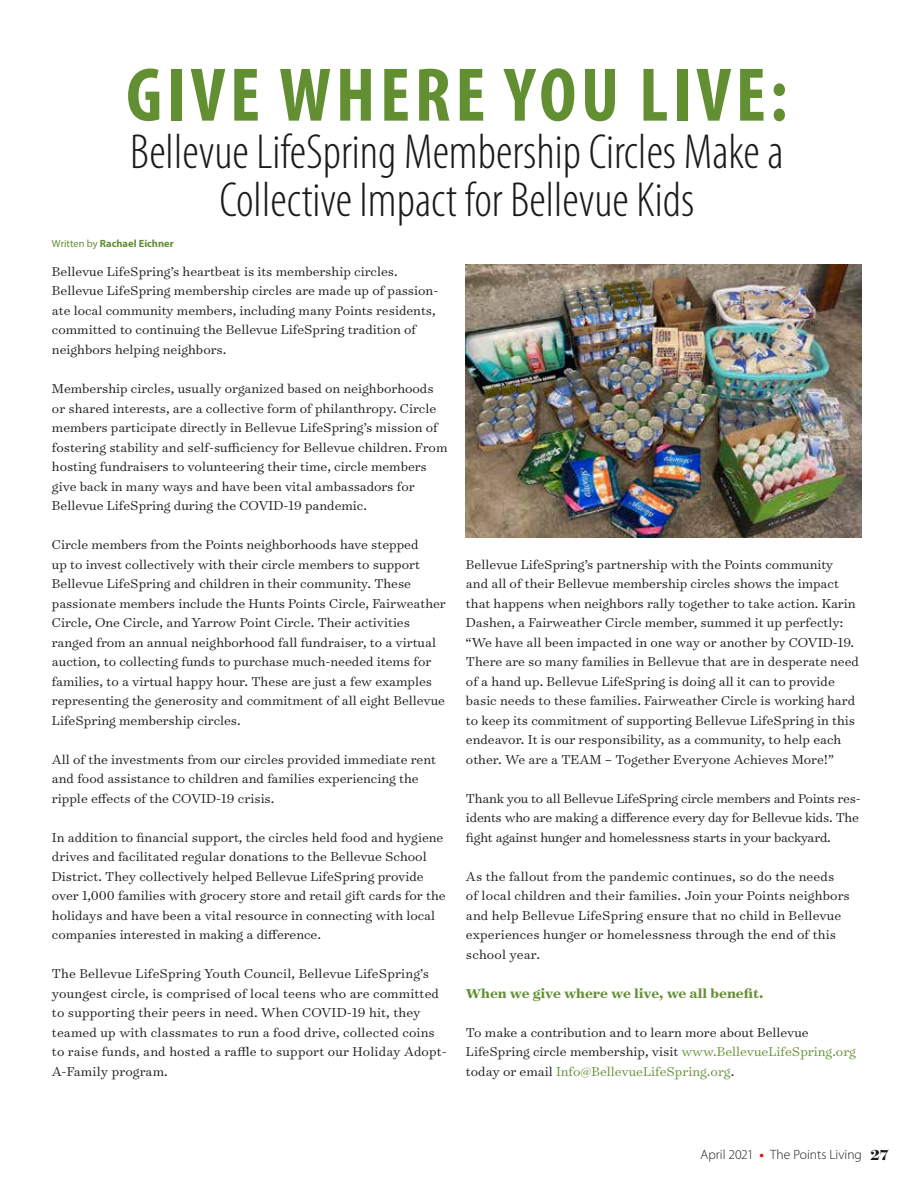
<style>
.page{position:relative;width:916px;height:1187px;background:#fff}
.page>*{position:absolute;margin:0;border:0;box-sizing:border-box;transform-origin:0 0}
.t1{font:700 condensed 76.65px "Myriad Pro";letter-spacing:.06em;color:#638f33}
.t2{font:300 condensed 49.5px/48px "Myriad Pro";color:#1c1b1a;text-align:center}
.t3{font:300 14.7px/19.5px "Surveyor Text";color:#1c1b1a}
.t4{font:700 14.7px "Surveyor Text";color:#638f33}
.t5{font:300 13.5px "Myriad Pro";color:#1c1b1a}
.t6{font:700 10.5px "Myriad Pro";color:#638f33}
.s1{font-weight:400}
.s2{color:#638f33}
.s3{font-weight:700;color:#e50d15}
.s4{font-family:"Surveyor Display";font-weight:700;font-size:16.5px}
</style>
<div class="page">
<img style="left:466px;top:264px;width:396px;height:273px">
<h1 class="t1" style="left:126px;top:47px;width:663px">GIVE WHERE YOU LIVE:</h1>
<h2 class="t2" style="left:130px;top:127px;width:655px">Bellevue LifeSpring Membership Circles Make a<br>Collective Impact for Bellevue Kids</h2>
<p class="t6" style="left:52px;top:236px;width:123px"><span class="s1">Written by</span> Rachael Eichner</p>
<p class="t3" style="left:52px;top:261px;width:388px">Bellevue LifeSpring’s heartbeat is its membership circles.<br>Bellevue LifeSpring membership circles are made up of passion&shy;ate local community members, including many Points residents, committed to continuing the Bellevue LifeSpring tradition of neighbors helping neighbors.</p>
<p class="t3" style="left:52px;top:378px;width:397px">Membership circles, usually organized based on neighborhoods or shared interests, are a collective form of philanthropy. Circle members participate directly in Bellevue LifeSpring’s mission of fostering stability and self-sufficiency for Bellevue children. From hosting fundraisers to volunteering their time, circle members give back in many ways and have been vital ambassadors for Bellevue LifeSpring during the COVID-19 pandemic.</p>
<p class="t3" style="left:52px;top:534px;width:395px">Circle members from the Points neighborhoods have stepped<br>up to invest collectively with their circle members to support Bellevue LifeSpring and children in their community. These passionate members include the Hunts Points Circle, Fairweather Circle, One Circle, and Yarrow Point Circle. Their activities ranged from an annual neighborhood fall fundraiser, to a virtual auction, to collecting funds to purchase much-needed items for families, to a virtual happy hour. These are just a few examples representing the generosity and commitment of all eight Bellevue LifeSpring membership circles.</p>
<p class="t3" style="left:52px;top:748px;width:386px">All of the investments from our circles provided immediate rent and food assistance to children and families experiencing the ripple effects of the COVID-19 crisis.</p>
<p class="t3" style="left:52px;top:826px;width:395px">In addition to financial support, the circles held food and hygiene drives and facilitated regular donations to the Bellevue School District. They collectively helped Bellevue LifeSpring provide over 1,000 families with grocery store and retail gift cards for the holidays and have been a vital resource in connecting with local companies interested in making a difference.</p>
<p class="t3" style="left:52px;top:963px;width:396px">The Bellevue LifeSpring Youth Council, Bellevue LifeSpring’s youngest circle, is comprised of local teens who are committed to supporting their peers in need. When COVID-19 hit, they teamed up with classmates to run a food drive, collected coins to raise funds, and hosted a raffle to support our Holiday Adopt-A-Family program.</p>
<p class="t3" style="left:466px;top:554px;width:394px">Bellevue LifeSpring’s partnership with the Points community and all of their Bellevue membership circles shows the impact that happens when neighbors rally together to take action. Karin Dashen, a Fairweather Circle member, summed it up perfectly: “We have all been impacted in one way or another by COVID-19.<br>There are so many families in Bellevue that are in desperate need of a hand up. Bellevue LifeSpring is doing all it can to provide basic needs to these families. Fairweather Circle is working hard to keep its commitment of supporting Bellevue LifeSpring in this endeavor. It is our responsibility, as a community, to help each other. We are a TEAM – Together Everyone Achieves More!”</p>
<p class="t3" style="left:466px;top:787px;width:396px;text-align:justify">Thank you to all Bellevue LifeSpring circle members and Points res&shy;idents who are making a difference every day for Bellevue kids. The fight against hunger and homelessness starts in your backyard.</p>
<p class="t3" style="left:466px;top:865px;width:385px">As the fallout from the pandemic continues, so do the needs of local children and their families. Join your Points neighbors and help Bellevue LifeSpring ensure that no child in Bellevue experiences hunger or homelessness through the end of this school year.</p>
<p class="t4" style="left:466px;top:983px;width:299px">When we give where we live, we all benefit.</p>
<p class="t3" style="left:466px;top:1021px;width:392px">To make a contribution and to learn more about Bellevue<br>LifeSpring circle membership, visit <span class="s2">www.BellevueLifeSpring.org </span>today or email <span class="s2">Info@BellevueLifeSpring.org</span>.</p>
<p class="t5" style="left:700px;top:1146px;width:190px">April 2021 <span class="s3">•</span> The Points Living <span class="s4">27</span></p>
</div>
